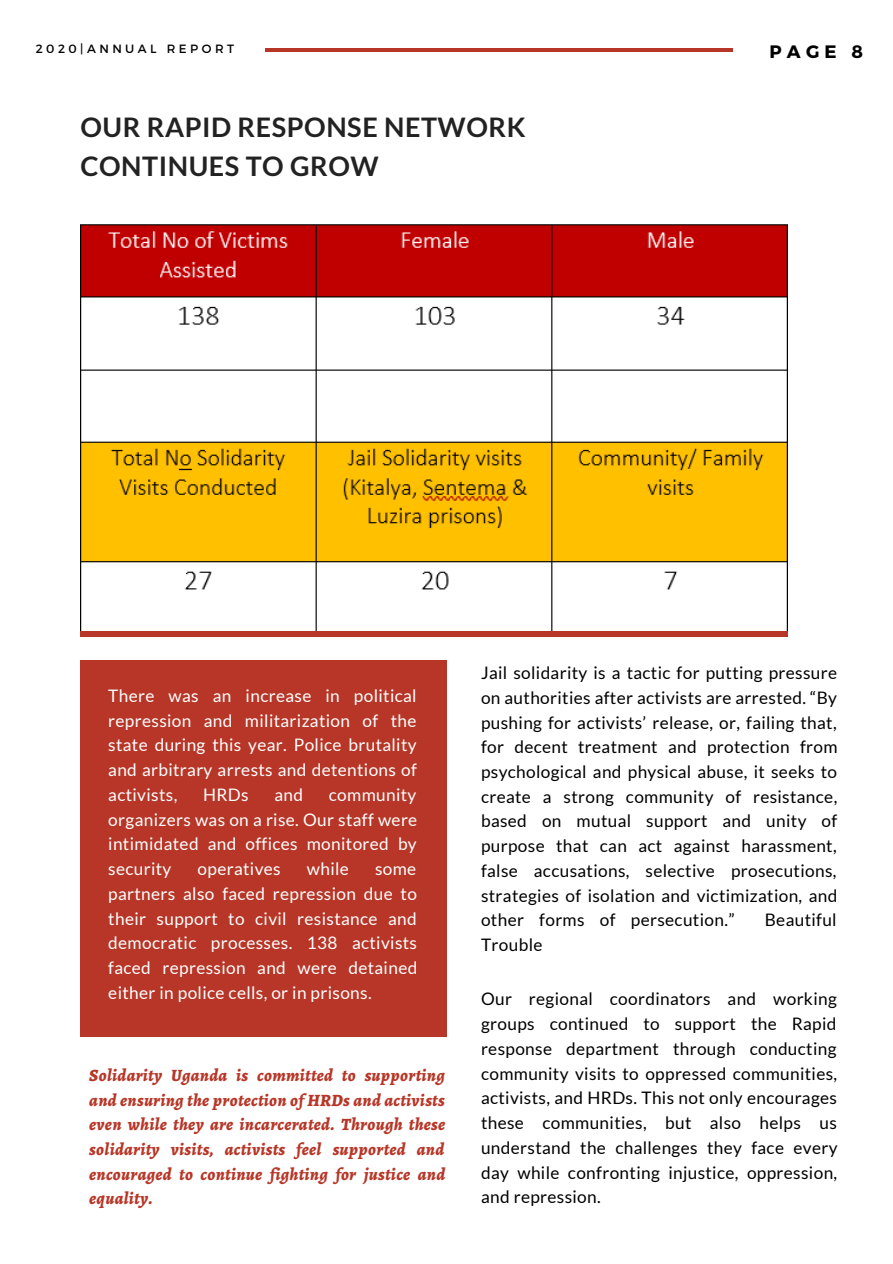
<style>
.page{position:relative;width:893px;height:1264px;background:#fff}
.page>*{position:absolute;margin:0;border:0;box-sizing:border-box;transform-origin:0 0}
.t1{font:700 27px/39.3px "Lato";letter-spacing:.02em;color:#222}
.t2{font:700 18px "Montserrat";color:#000}
.t3{font:17.25px/24.8px "Lato";letter-spacing:.02em;color:#000;text-align:justify}
.t4{font:17.25px/24.8px "Lato";letter-spacing:.02em;color:#fff;text-align:justify}
.t5{font:italic 800 17.25px/24.8px "Alegreya";letter-spacing:.02em;color:#b73627;text-align:justify}
.t6{font:12px "Montserrat";letter-spacing:.29em;color:#000}
</style>
<div class="page">
<div style="left:80px;top:660px;width:366px;height:376px;background:#b73627"></div>
<img style="left:80px;top:224px;width:707px;height:407px">
<div style="left:80px;top:631px;width:707px;height:6px;background:#b73627"></div>
<hr style="left:264px;top:48px;width:468px;height:4px;background:#b73627">
<p class="t6" style="left:36px;top:41px;width:200px">2020|ANNUAL REPORT</p>
<p class="t2" style="left:769px;top:40px;width:95px">PAGE 8</p>
<h1 class="t1" style="left:80px;top:106px;width:446px">OUR RAPID RESPONSE NETWORK<br>CONTINUES TO GROW</h1>
<p class="t4" style="left:108px;top:682px;width:310px">There was an increase in political repression and militarization of the state during this year. Police brutality and arbitrary arrests and detentions of activists,</p>
<p class="t4" style="left:203px;top:781px;width:47px">HRDs</p>
<p class="t4" style="left:274px;top:781px;width:30px">and</p>
<p class="t4" style="left:108px;top:781px;width:310px;text-indent:220px">community organizers was on a rise. Our staff were intimidated and offices monitored by security</p>
<p class="t4" style="left:198px;top:856px;width:85px">operatives</p>
<p class="t4" style="left:307px;top:856px;width:44px">while</p>
<p class="t4" style="left:108px;top:856px;width:310px;text-indent:267px">some partners also faced repression due to their support to civil resistance and democratic processes. 138 activists faced repression and were detained either in police cells, or in prisons.</p>
<p class="t5" style="left:89px;top:1062px;width:357px">Solidarity Uganda is committed to supporting and ensuring the protection of HRDs and activists even while they are incarcerated. Through these solidarity visits, activists feel supported and encouraged to continue fighting for justice and equality.</p>
<p class="t3" style="left:481px;top:660px;width:358px">Jail solidarity is a tactic for putting pressure on authorities after activists are arrested. “By pushing for activists’ release, or, failing that, for decent treatment and protection from psychological and physical abuse, it seeks to create a strong community of resistance, based on mutual support and unity of purpose that can act against harassment, false accusations, selective prosecutions, strategies of isolation and victimization, and other forms of persecution.”</p>
<p class="t3" style="left:764px;top:907px;width:73px">Beautiful</p>
<p class="t3" style="left:481px;top:932px;width:63px">Trouble</p>
<p class="t3" style="left:481px;top:986px;width:358px">Our regional coordinators and working groups continued to support the Rapid response department through conducting community visits to oppressed communities, activists, and HRDs. This not only encourages these communities, but also helps us understand the challenges they face every day while confronting injustice, oppression, and repression.</p>
</div>
